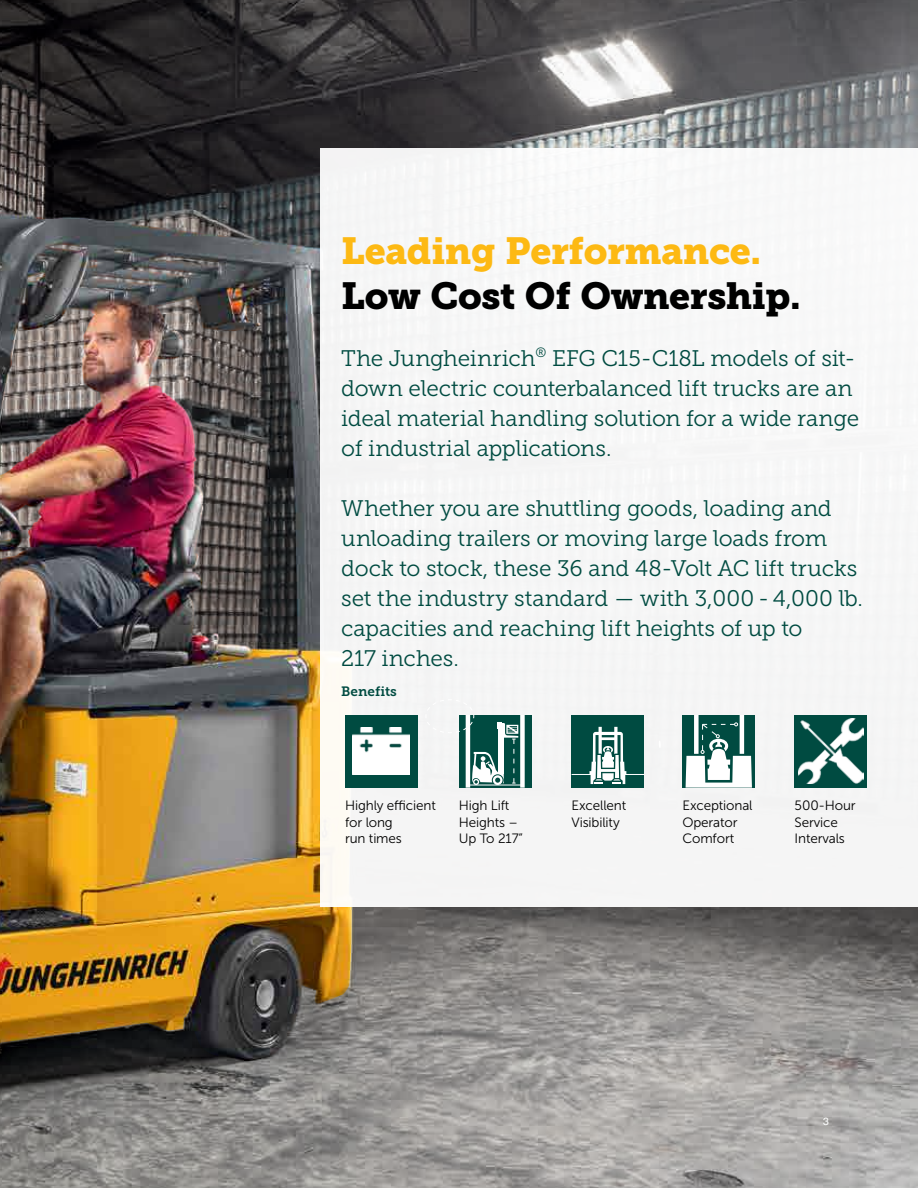
<style>
.page{position:relative;width:918px;height:1188px;background:#fff}
.page>*{position:absolute;margin:0;border:0;box-sizing:border-box;transform-origin:0 0}
.t1{font:37.5px "Museo Slab 900";letter-spacing:-.01em;color:#fdb913}
.t2{font:37.5px "Museo Slab 900";letter-spacing:-.01em;color:#000}
.t3{font:22.5px/30px "Museo JH Slab 300";letter-spacing:-.01em;color:#004b41}
.t4{font:13.5px/16.2px "Museo Sans 300";letter-spacing:-.01em;color:#000}
.t5{font:13.5px "Museo Slab 700";color:#004b41}
.t6{font:10.5px "Helvetica";color:#fff}
</style>
<div class="page">
<img style="left:0;top:0;width:918px;height:1188px">
<img style="left:0;top:266px;width:101px;height:285px">
<div style="left:320px;top:148px;width:598px;height:758px;background:#f6f6f6"></div>
<div style="left:572px;top:715px;width:72px;height:73px;background:#004b41"></div>
<svg style="left:572px;top:727px;width:72px;height:57px"></svg>
<div style="left:459px;top:715px;width:73px;height:73px;background:#004b41"></div>
<div style="left:520px;top:715px;width:5px;height:73px;background:#fff"></div>
<hr style="left:468px;top:785px;width:54px;height:1px;background:#fff">
<div style="left:682px;top:715px;width:73px;height:73px;background:#004b41"></div>
<div style="left:694px;top:715px;width:5px;height:39px;background:#fff"></div>
<hr style="left:740px;top:715px;width:4px;height:39px;background:#fff">
<svg style="left:686px;top:723px;width:66px;height:65px"></svg>
<div style="left:345px;top:715px;width:73px;height:73px;background:#004b41"></div>
<img style="left:353px;top:727px;width:57px;height:47px">
<div style="left:795px;top:715px;width:72px;height:73px;background:#004b41"></div>
<img style="left:799px;top:719px;width:64px;height:65px">
<svg style="left:459px;top:715px;width:59px;height:70px"></svg>
<h1 class="t1" style="left:341px;top:229px;width:421px">Leading Performance.</h1>
<h1 class="t2" style="left:341px;top:274px;width:461px">Low Cost Of Ownership.</h1>
<p class="t3" style="left:341px;top:343px;width:519px">The Jungheinrich<sup>®</sup> EFG C15-C18L models of sit&shy;down electric counterbalanced lift trucks are an ideal material handling solution for a wide range of industrial applications.</p>
<p class="t3" style="left:341px;top:493px;width:523px">Whether you are shuttling goods, loading and unloading trailers or moving large loads from dock to stock, these 36 and 48-Volt AC lift trucks set the industry standard — with 3,000 - 4,000 lb. capacities and reaching lift heights of up to<br>217 inches.</p>
<p class="t5" style="left:341px;top:684px;width:57px">Benefits</p>
<p class="t4" style="left:345px;top:798px;width:92px">Highly efficient for long<br>run times</p>
<p class="t4" style="left:795px;top:798px;width:63px">500-Hour<br>Service<br>Intervals</p>
<p class="t4" style="left:459px;top:798px;width:66px">High Lift<br>Heights –<br>Up To 217”</p>
<p class="t4" style="left:682px;top:798px;width:72px">Exceptional<br>Operator<br>Comfort</p>
<p class="t4" style="left:572px;top:798px;width:56px">Excellent<br>Visibility</p>
<p class="t6" style="left:823px;top:1113px;width:7px">3</p>
</div>
